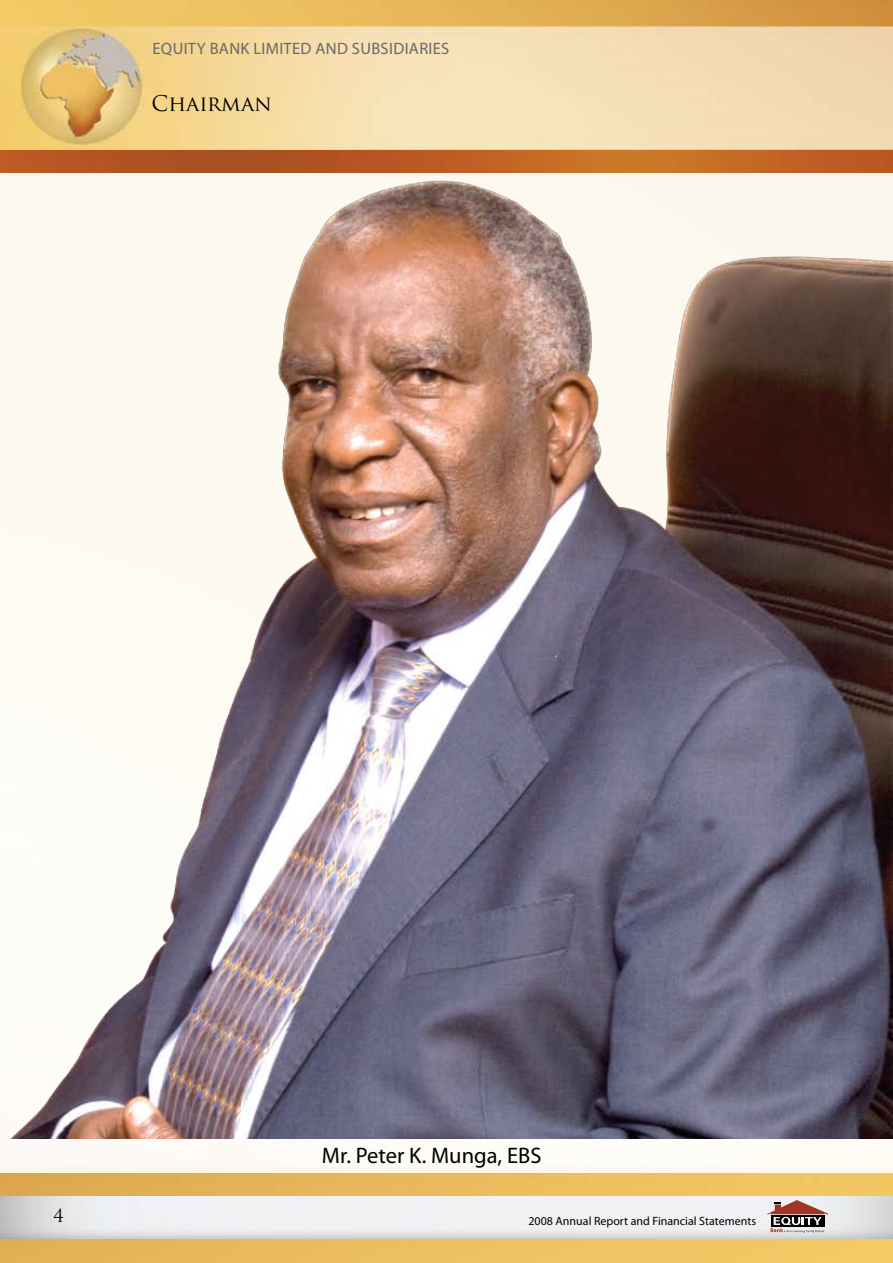
<style>
.page{position:relative;width:893px;height:1263px;background:#fff}
.page>*{position:absolute;margin:0;border:0;box-sizing:border-box;transform-origin:0 0}
.t1{font:22.5px "Myriad Pro";color:#000}
.t2{font:21px "Trajan Pro";color:#000}
.t3{font:18px "Trajan Pro";color:#000}
.t4{font:16.5px "Myriad Pro";letter-spacing:.02em;color:#67686b}
.t5{font:12px "Myriad Pro";color:#000}
</style>
<div class="page">
<img style="left:0;top:0;width:893px;height:1263px">
<img style="left:0;top:1196px;width:893px;height:43px">
<div style="left:0;top:173px;width:893px;height:1000px;background:#fdfbf6"></div>
<svg style="left:766px;top:1200px;width:63px;height:33px"></svg>
<hr style="left:892px;top:173px;width:1px;height:1000px;background:#fff">
<img style="left:0;top:111px;width:893px;height:1028px">
<h3 class="t4" style="left:153px;top:38px;width:289px">Equity Bank Limited and Subsidiaries</h3>
<h2 class="t2" style="left:152px;top:90px;width:122px">CHAIRMAN</h2>
<h1 class="t1" style="left:322px;top:1141px;width:221px">Mr. Peter K. Munga, EBS</h1>
<h3 class="t3" style="left:54px;top:1204px;width:12px">4</h3>
<p class="t5" style="left:528px;top:1214px;width:229px">2008 Annual Report and Financial Statements</p>
</div>
